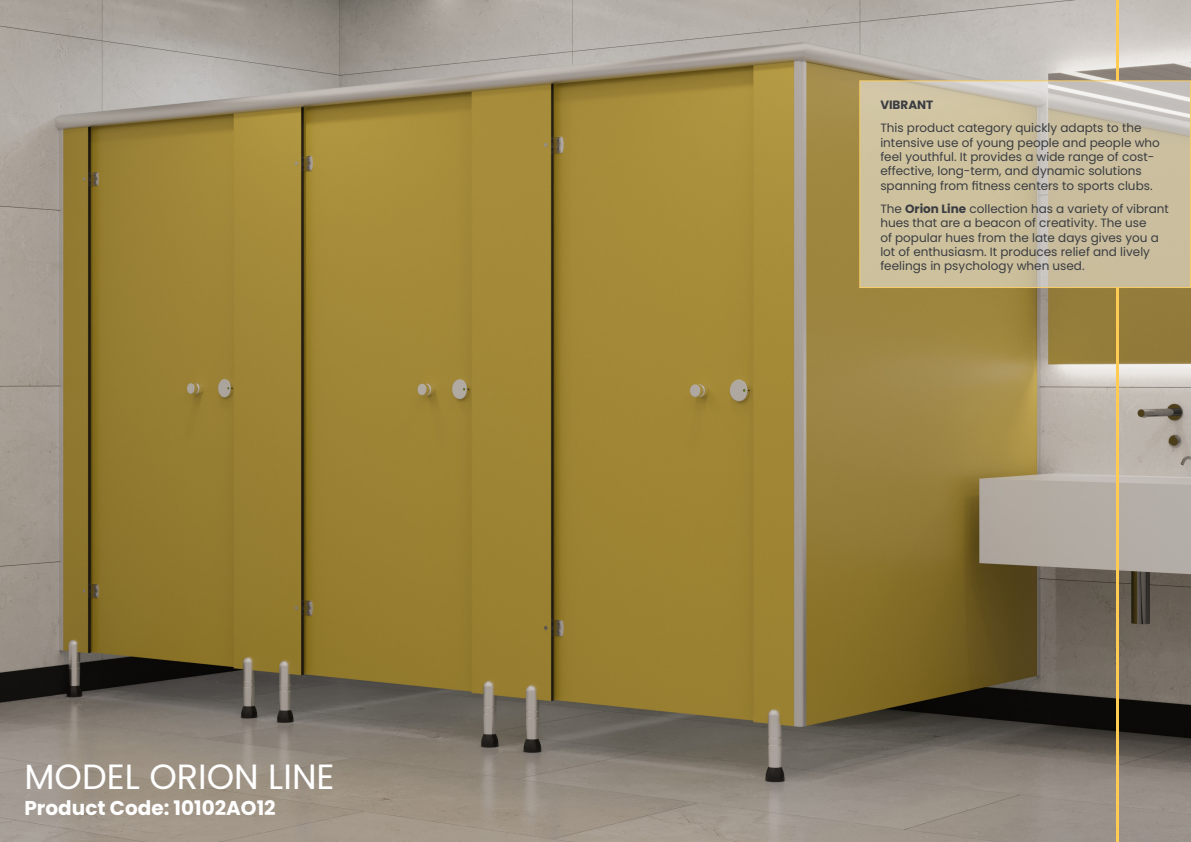
<style>
.page{position:relative;width:1191px;height:842px;background:#fff}
.page>*{position:absolute;margin:0;border:0;box-sizing:border-box;transform-origin:0 0}
.Paragraph_10pt{font:35px "Poppins";color:#fff}
.Paragraph_10pt-2{font:700 20px "Poppins";color:#fff}
.Paragraph_10pt-3{font:12px/14.4px "Poppins";color:#3a3c41}
.Paragraph_10pt-4{font:700 12px "Poppins";color:#3a3c41}
.s1{font-weight:700}
</style>
<div class="page">
<img style="left:0;top:0;width:1191px;height:842px">
<hr style="left:1116px;top:288px;width:2px;height:554px;background:#fecc53">
<hr style="left:1116px;top:0;width:2px;height:81px;background:#fecc53">
<svg style="left:861px;top:82px;width:327px;height:204px;background:#cbc1a3"></svg>
<div style="left:859px;top:80px;width:331px;height:208px;border:1px solid #f7cd68"></div>
<p class="Paragraph_10pt" style="left:24px;top:757px;width:311px">MODEL ORION LINE</p>
<p class="Paragraph_10pt-2" style="left:24px;top:796px;width:253px">Product Code: 10102AO12</p>
<p class="Paragraph_10pt-4" style="left:880px;top:98px;width:54px">VIBRANT</p>
<p class="Paragraph_10pt-3" style="left:880px;top:121px;width:281px">This product category quickly adapts to the intensive use of young people and people who feel youthful. It provides a wide range of cost&shy;effective, long-term, and dynamic solutions spanning from fitness centers to sports clubs.</p>
<p class="Paragraph_10pt-3" style="left:880px;top:201px;width:290px">The <span class="s1">Orion Line</span> collection has a variety of vibrant hues that are a beacon of creativity. The use<br>of popular hues from the late days gives you a lot of enthusiasm. It produces relief and lively feelings in psychology when used.</p>
</div>
